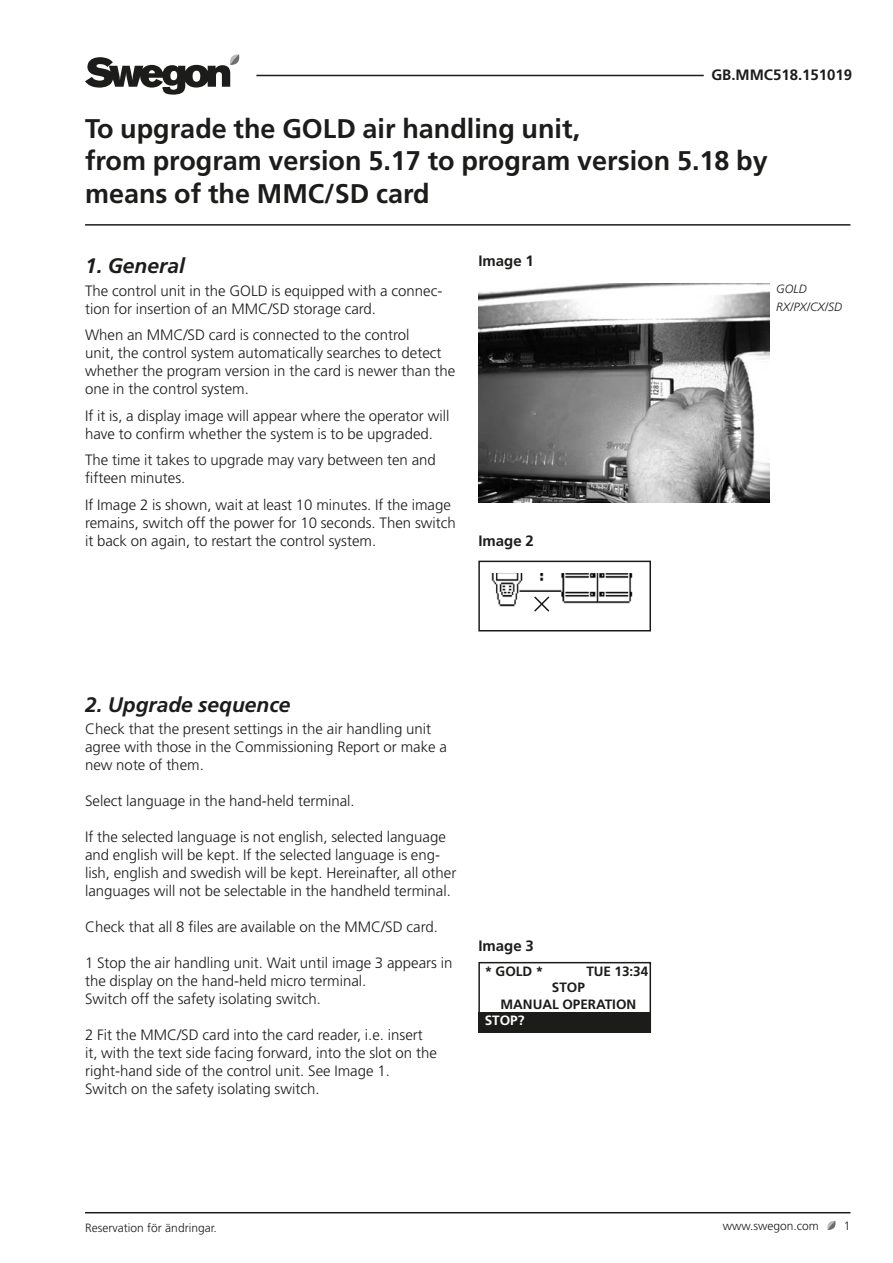
<style>
.page{position:relative;width:893px;height:1263px;background:#fff}
.page>*{position:absolute;margin:0;border:0;box-sizing:border-box;transform-origin:0 0}
.t1{font:700 27px/32.4px "Frutiger";color:#1c1c1b}
.t2{font:italic 700 21px "Frutiger";color:#1c1c1b}
.t3{font:300 15px/18px "Frutiger";color:#1c1c1b}
.t4{font:700 15px "Frutiger";color:#1c1c1b}
.t5{font:700 13.5px/16.5px "Frutiger";color:#1c1c1b;text-align:center}
.t6{font:700 13.5px "Frutiger";color:#fff}
.t7{font:300 12px "Frutiger";color:#1c1c1b}
.t8{font:italic 300 12px/18px "Frutiger";color:#1c1c1b}
</style>
<div class="page">
<hr style="left:256px;top:75px;width:448px;height:1px;background:#1c1c1b">
<svg style="left:85px;top:54px;width:154px;height:41px"></svg>
<hr style="left:85px;top:1212px;width:765px;height:1px;background:#1c1c1b">
<hr style="left:85px;top:224px;width:765px;height:2px;background:#1c1c1b">
<svg style="left:827px;top:1221px;width:8px;height:9px"></svg>
<img style="left:478px;top:284px;width:291px;height:218px">
<div style="left:478px;top:561px;width:173px;height:70px;border:2px solid #1c1c1b"></div>
<img style="left:492px;top:573px;width:141px;height:33px">
<svg style="left:532px;top:595px;width:19px;height:17px"></svg>
<div style="left:478px;top:1012px;width:173px;height:20px;background:#1c1c1b"></div>
<div style="left:478px;top:962px;width:173px;height:71px;border:2px solid #1c1c1b"></div>
<p class="t4" style="left:711px;top:66px;width:142px">GB.MMC518.151019</p>
<h1 class="t1" style="left:85px;top:112px;width:684px">To upgrade the GOLD air handling unit,<br>from program version 5.17 to program version 5.18 by means of the MMC/SD card</h1>
<h2 class="t2" style="left:85px;top:253px;width:101px">1. General</h2>
<p class="t3" style="left:85px;top:282px;width:359px">The control unit in the GOLD is equipped with a connec&shy;tion for insertion of an MMC/SD storage card.</p>
<p class="t3" style="left:85px;top:326px;width:372px">When an MMC/SD card is connected to the control<br>unit, the control system automatically searches to detect whether the program version in the card is newer than the one in the control system.</p>
<p class="t3" style="left:85px;top:407px;width:366px">If it is, a display image will appear where the operator will have to confirm whether the system is to be upgraded.</p>
<p class="t3" style="left:85px;top:451px;width:352px">The time it takes to upgrade may vary between ten and fifteen minutes.</p>
<p class="t3" style="left:85px;top:496px;width:372px">If Image 2 is shown, wait at least 10 minutes. If the image remains, switch off the power for 10 seconds. Then switch it back on again, to restart the control system.</p>
<p class="t4" style="left:478px;top:252px;width:57px">Image 1</p>
<p class="t4" style="left:478px;top:532px;width:57px">Image 2</p>
<p class="t8" style="left:776px;top:280px;width:68px">GOLD<br>RX/PX/CX/SD</p>
<h2 class="t2" style="left:85px;top:692px;width:207px">2. Upgrade sequence</h2>
<p class="t3" style="left:85px;top:720px;width:363px">Check that the present settings in the air handling unit agree with those in the Commissioning Report or make a new note of them.</p>
<p class="t3" style="left:85px;top:792px;width:271px">Select language in the hand-held terminal.</p>
<p class="t3" style="left:85px;top:828px;width:373px">If the selected language is not english, selected language and english will be kept. If the selected language is eng&shy;lish, english and swedish will be kept. Hereinafter, all other languages will not be selectable in the handheld terminal.</p>
<p class="t3" style="left:85px;top:918px;width:354px">Check that all 8 files are available on the MMC/SD card.</p>
<p class="t3" style="left:85px;top:954px;width:369px">1 Stop the air handling unit. Wait until image 3 appears in the display on the hand-held micro terminal.<br>Switch off the safety isolating switch.</p>
<p class="t3" style="left:85px;top:1026px;width:353px">2 Fit the MMC/SD card into the card reader, i.e. insert it, with the text side facing forward, into the slot on the right-hand side of the control unit. See Image 1.<br>Switch on the safety isolating switch.</p>
<p class="t4" style="left:478px;top:937px;width:57px">Image 3</p>
<p class="t5" style="left:485px;top:963px;width:60px">* GOLD *</p>
<p class="t5" style="left:586px;top:963px;width:63px">TUE 13:34</p>
<p class="t5" style="left:500px;top:979px;width:137px">STOP<br>MANUAL OPERATION</p>
<p class="t6" style="left:485px;top:1013px;width:41px">STOP?</p>
<p class="t7" style="left:85px;top:1221px;width:133px">Reservation för ändringar.</p>
<p class="t7" style="left:723px;top:1219px;width:98px">www.swegon.com</p>
<p class="t7" style="left:844px;top:1219px;width:8px">1</p>
</div>
